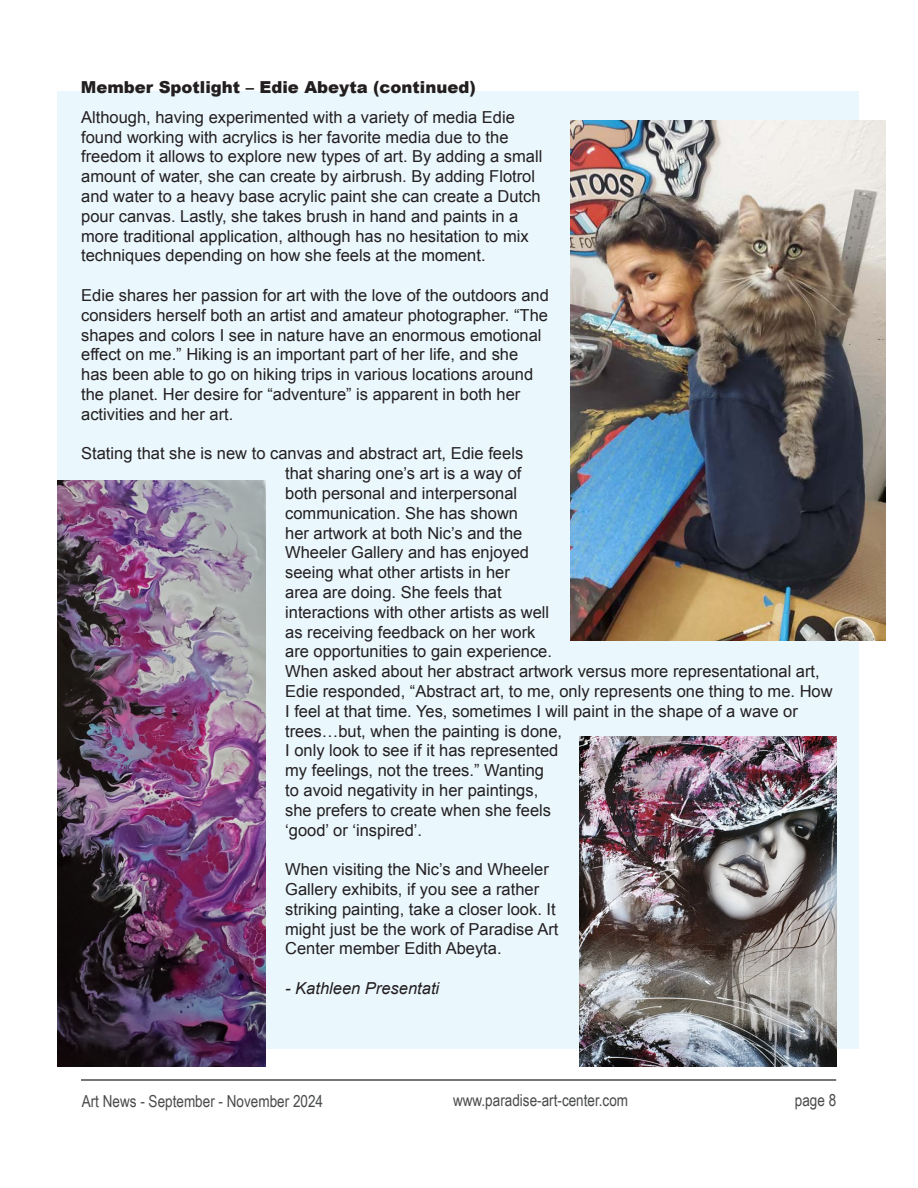
<style>
.page{position:relative;width:918px;height:1188px;background:#fff}
.page>*{position:absolute;margin:0;border:0;box-sizing:border-box;transform-origin:0 0}
.t1{font:16.5px/19.8px "Arial";color:#231f20}
.t2{font:16.5px "Arial Narrow";color:#494a4b}
.t3{font:900 16.5px "Arial";color:#231f20}
.t4{font:italic 16.5px "Arial";color:#231f20}
</style>
<div class="page">
<hr style="left:81px;top:1079px;width:755px;height:2px;background:#494a4b">
<div style="left:57px;top:91px;width:802px;height:958px;background:#eaf7fd"></div>
<img style="left:571px;top:121px;width:314px;height:519px">
<img style="left:57px;top:481px;width:209px;height:585px">
<img style="left:579px;top:737px;width:257px;height:329px">
<p class="t3" style="left:81px;top:75px;width:397px">Member Spotlight – Edie Abeyta (continued)</p>
<p class="t1" style="left:81px;top:107px;width:463px">Although, having experimented with a variety of media Edie found working with acrylics is her favorite media due to the freedom it allows to explore new types of art. By adding a small amount of water, she can create by airbrush. By adding Flotrol and water to a heavy base acrylic paint she can create a Dutch pour canvas. Lastly, she takes brush in hand and paints in a more traditional application, although has no hesitation to mix techniques depending on how she feels at the moment.</p>
<p class="t1" style="left:81px;top:286px;width:469px">Edie shares her passion for art with the love of the outdoors and considers herself both an artist and amateur photographer. “The shapes and colors I see in nature have an enormous emotional effect on me.” Hiking is an important part of her life, and she has been able to go on hiking trips in various locations around the planet. Her desire for “adventure” is apparent in both her activities and her art.</p>
<p class="t1" style="left:285px;top:444px;width:549px;text-indent:-204px">Stating that she is new to canvas and abstract art, Edie feels<br>that sharing one’s art is a way of<br>both personal and interpersonal<br>communication. She has shown<br>her artwork at both Nic’s and the<br>Wheeler Gallery and has enjoyed<br>seeing what other artists in her<br>area are doing. She feels that<br>interactions with other artists as well<br>as receiving feedback on her work<br>are opportunities to gain experience.<br>When asked about her abstract artwork versus more representational art, Edie responded, “Abstract art, to me, only represents one thing to me. How I feel at that time. Yes, sometimes I will paint in the shape of a wave or trees…but, when the painting is done,<br>I only look to see if it has represented<br>my feelings, not the trees.” Wanting<br>to avoid negativity in her paintings,<br>she prefers to create when she feels<br>‘good’ or ‘inspired’.</p>
<p class="t1" style="left:285px;top:860px;width:275px">When visiting the Nic’s and Wheeler Gallery exhibits, if you see a rather striking painting, take a closer look. It might just be the work of Paradise Art Center member Edith Abeyta.</p>
<p class="t4" style="left:285px;top:978px;width:156px">- Kathleen Presentati</p>
<p class="t2" style="left:82px;top:1091px;width:243px">Art News - September - November 2024</p>
<p class="t2" style="left:453px;top:1091px;width:177px">www.paradise-art-center.com</p>
<p class="t2" style="left:795px;top:1091px;width:43px">page 8</p>
</div>
